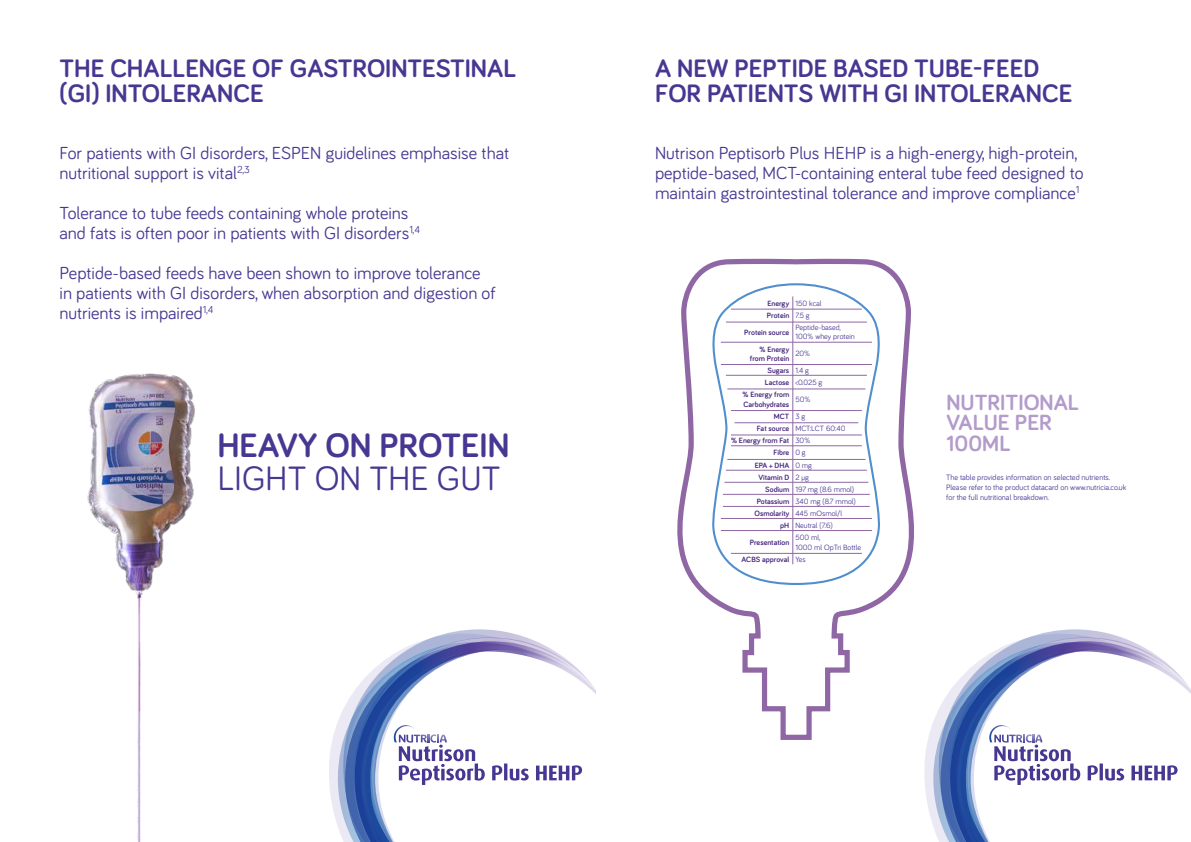
<style>
.page{position:relative;width:1191px;height:842px;background:#fff}
.page>*{position:absolute;margin:0;border:0;box-sizing:border-box;transform-origin:0 0}
.t1{font:700 34.8px "Bariol";color:#483792}
.t2{font:34.8px "Bariol";color:#483792}
.t3{font:700 26px/25px "Bariol";color:#483792}
.t4{font:700 22.7px/20.4px "Bariol";color:#b39bcb}
.t5{font:18px/20px "Bariol";color:#483792}
.t6{font:8px/10px "Bariol";color:#483792}
.t7{font:7.9px/16.9px "Bariol";color:#483792}
.t8{font:700 7.9px/12.1px "Bariol";color:#4a2a80}
.s1{font-weight:400;color:#483792}
.s2{font-weight:700;color:#4a2a80}
</style>
<div class="page">
<svg style="left:938px;top:629px;width:192px;height:213px"></svg>
<svg style="left:950px;top:641px;width:241px;height:201px"></svg>
<svg style="left:958px;top:644px;width:219px;height:198px"></svg>
<svg style="left:329px;top:722px;width:9px;height:104px"></svg>
<svg style="left:343px;top:629px;width:192px;height:213px"></svg>
<svg style="left:355px;top:641px;width:240px;height:201px"></svg>
<svg style="left:363px;top:644px;width:219px;height:198px"></svg>
<svg style="left:677px;top:258px;width:271px;height:484px"></svg>
<svg style="left:707px;top:284px;width:176px;height:302px"></svg>
<hr style="left:792px;top:296px;width:1px;height:268px;background:#8f67a4">
<hr style="left:731px;top:309px;width:131px;height:1px;background:#8f67a4">
<hr style="left:726px;top:322px;width:141px;height:1px;background:#8f67a4">
<hr style="left:721px;top:342px;width:151px;height:1px;background:#8f67a4">
<hr style="left:721px;top:364px;width:151px;height:1px;background:#8f67a4">
<hr style="left:726px;top:375px;width:141px;height:1px;background:#8f67a4">
<hr style="left:727px;top:389px;width:138px;height:1px;background:#8f67a4">
<hr style="left:731px;top:410px;width:131px;height:1px;background:#8f67a4">
<hr style="left:734px;top:423px;width:124px;height:1px;background:#8f67a4">
<hr style="left:731px;top:435px;width:131px;height:1px;background:#8f67a4">
<hr style="left:731px;top:446px;width:131px;height:1px;background:#8f67a4">
<hr style="left:727px;top:459px;width:138px;height:1px;background:#8f67a4">
<hr style="left:726px;top:470px;width:141px;height:1px;background:#8f67a4">
<hr style="left:724px;top:482px;width:144px;height:1px;background:#8f67a4">
<hr style="left:723px;top:494px;width:146px;height:1px;background:#8f67a4">
<hr style="left:723px;top:506px;width:146px;height:1px;background:#8f67a4">
<hr style="left:721px;top:518px;width:151px;height:1px;background:#8f67a4">
<hr style="left:721px;top:530px;width:151px;height:1px;background:#8f67a4">
<hr style="left:731px;top:553px;width:131px;height:1px;background:#8f67a4">
<img style="left:87px;top:373px;width:108px;height:469px">
<h2 class="t3" style="left:60px;top:55px;width:458px">THE CHALLENGE OF GASTROINTESTINAL (GI) INTOLERANCE</h2>
<h2 class="t3" style="left:655px;top:55px;width:419px">A NEW PEPTIDE BASED TUBE-FEED<br>FOR PATIENTS WITH GI INTOLERANCE</h2>
<p class="t5" style="left:60px;top:142px;width:451px">For patients with GI disorders, ESPEN guidelines emphasise that nutritional support is vital<sup>2,3</sup></p>
<p class="t5" style="left:60px;top:202px;width:362px">Tolerance to tube feeds containing whole proteins and fats is often poor in patients with GI disorders<sup>1,4</sup></p>
<p class="t5" style="left:60px;top:262px;width:437px">Peptide-based feeds have been shown to improve tolerance in patients with GI disorders, when absorption and digestion of nutrients is impaired<sup>1,4</sup></p>
<h1 class="t1" style="left:217px;top:421px;width:293px">HEAVY ON PROTEIN</h1>
<h1 class="t2" style="left:217px;top:455px;width:285px">LIGHT ON THE GUT</h1>
<p class="t5" style="left:655px;top:142px;width:430px">Nutrison Peptisorb Plus HEHP is a high-energy, high-protein, peptide-based, MCT-containing enteral tube feed designed to maintain gastrointestinal tolerance and improve compliance<sup>1</sup></p>
<p class="t8" style="left:767px;top:297px;width:56px">Energy <span class="s1">150 kcal<br></span>Protein <span class="s1">7.5 g</span></p>
<p class="t8" style="left:744px;top:326px;width:47px">Protein source</p>
<p class="t7" style="left:795px;top:322px;width:61px;line-height:9.7px">Peptide-based,<br>100% whey protein</p>
<p class="t8" style="left:750px;top:344px;width:41px;line-height:9.7px;text-align:right">% Energy from Protein</p>
<p class="t7" style="left:767px;top:345px;width:44px;text-align:right">20%<br><span class="s2">Sugars</span> 1.4 g</p>
<p class="t8" style="left:742px;top:376px;width:81px;text-indent:22px">Lactose <span class="s1">&lt;0.025 g </span>% Energy from</p>
<p class="t8" style="left:743px;top:398px;width:47px">Carbohydrates</p>
<p class="t7" style="left:774px;top:391px;width:38px;text-indent:21px">50%<br><span class="s2">MCT</span> 3 g</p>
<p class="t7" style="left:757px;top:420px;width:90px"><span class="s2">Fat source</span> MCT:LCT 60:40</p>
<p class="t8" style="left:731px;top:434px;width:81px">% Energy from Fat <span class="s1">30%</span></p>
<p class="t8" style="left:773px;top:446px;width:34px">Fibre <span class="s1">0 g</span></p>
<p class="t8" style="left:754px;top:458px;width:59px">EPA + DHA <span class="s1">0 mg</span></p>
<p class="t8" style="left:758px;top:471px;width:52px">Vitamin D <span class="s1">2 µg</span></p>
<p class="t7" style="left:765px;top:480px;width:90px"><span class="s2">Sodium</span> 197 mg (8.6 mmol)</p>
<p class="t7" style="left:756px;top:492px;width:101px"><span class="s2">Potassium</span> 340 mg (8.7 mmol)</p>
<p class="t7" style="left:754px;top:504px;width:89px"><span class="s2">Osmolarity</span> 445 mOsmol/l</p>
<p class="t7" style="left:780px;top:516px;width:54px"><span class="s2">pH</span> Neutral (7.6)</p>
<p class="t8" style="left:750px;top:536px;width:41px">Presentation</p>
<p class="t7" style="left:795px;top:532px;width:67px;line-height:9.6px">500 ml,<br>1000 ml OpTri Bottle</p>
<p class="t8" style="left:741px;top:553px;width:66px">ACBS approval <span class="s1">Yes</span></p>
<p class="t4" style="left:946px;top:391px;width:134px">NUTRITIONAL<br>VALUE PER<br>100ML</p>
<p class="t6" style="left:946px;top:472px;width:182px">The table provides information on selected nutrients.<br>Please refer to the product datacard on www.nutricia.co.uk for the full nutritional breakdown.</p>
</div>
